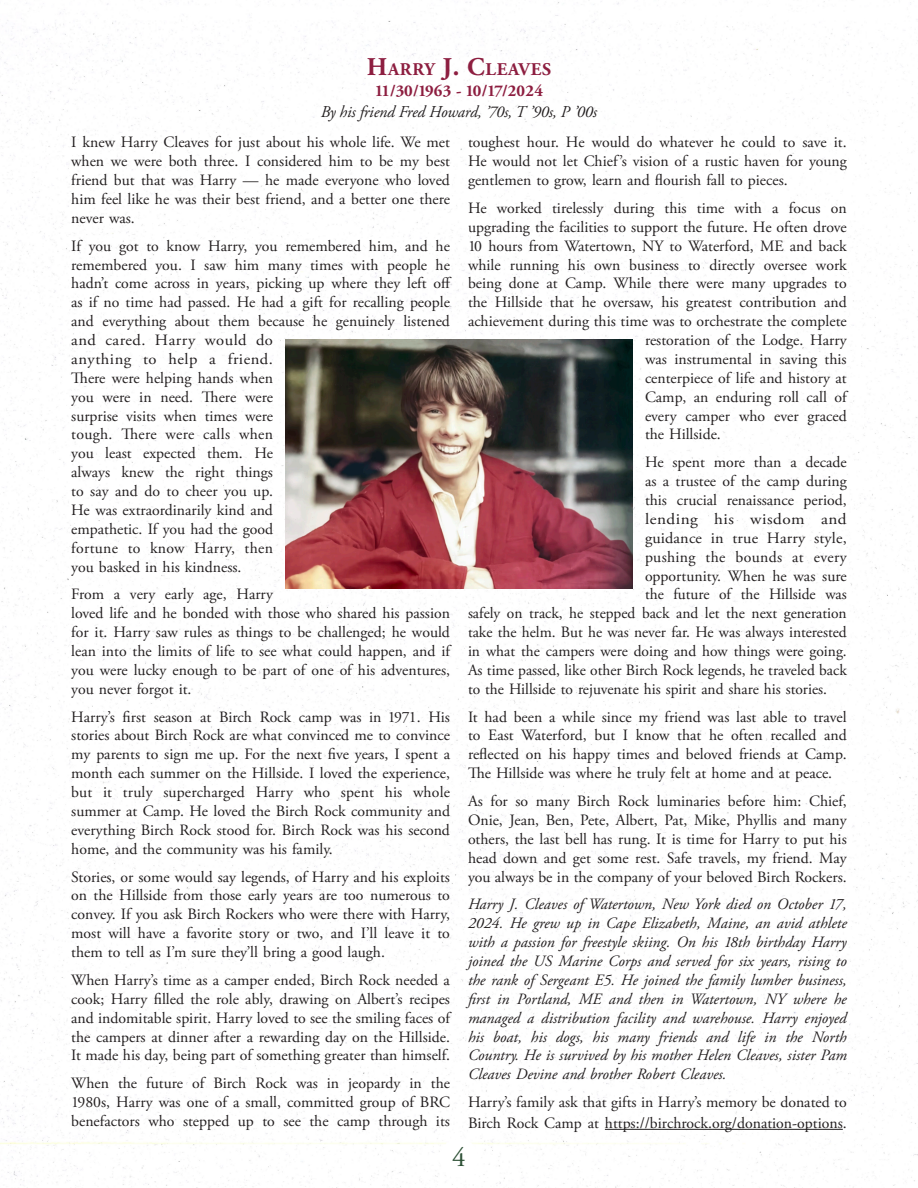
<style>
.page{position:relative;width:918px;height:1188px;background:#fff}
.page>*{position:absolute;margin:0;border:0;box-sizing:border-box;transform-origin:0 0}
.t1{font:27px "Adobe Garamond Pro";color:#2d5035}
.t2{font:700 17.85px "Adobe Garamond Pro";letter-spacing:.045em;color:#8d1e40}
.t3{font:italic 16.5px "Adobe Garamond Pro";letter-spacing:-.005em;color:#231f20}
.t4{font:700 16.5px "Adobe Garamond Pro";letter-spacing:-.01em;color:#8d1e40}
.Reflections_from_the_Rock_-_Body{font:15.75px/18.9px "Adobe Garamond Pro";color:#231f20;text-align:justify}
.Reflections_from_the_Rock_-_Body-2{font:italic 15.75px/18.9px "Adobe Garamond Pro";color:#231f20;text-align:justify}
.Reflections_from_the_Rock_-_Body-3{font:15.75px "Adobe Garamond Pro";letter-spacing:.02em;color:#231f20}
.Reflections_from_the_Rock_-_Body-4{font:15.75px "Adobe Garamond Pro";letter-spacing:.03em;color:#231f20;scale:1.09 1}
.s1{font-size:25.5px}
</style>
<div class="page">
<img style="left:0;top:0;width:918px;height:1188px">
<div style="left:440px;top:1139px;width:38px;height:39px;background:#fff;border-radius:50%"></div>
<hr style="left:605px;top:1129px;width:238px;height:1px;background:#231f20">
<img style="left:285px;top:339px;width:348px;height:250px">
<p class="t2" style="left:367px;top:59px;width:186px"><span class="s1">H</span>ARRY <span class="s1">J. C</span>LEAVES</p>
<p class="t4" style="left:375px;top:81px;width:170px">11/30/1963 - 10/17/2024</p>
<p class="t3" style="left:321px;top:102px;width:278px">By his friend Fred Howard, ’70s, T ’90s, P ’00s</p>
<p class="Reflections_from_the_Rock_-_Body" style="left:71px;top:133px;width:380px">I knew Harry Cleaves for just about his whole life. We met when we were both three. I considered him to be my best friend but that was Harry — he made everyone who loved him feel like he was their best friend, and a better one there never was.</p>
<p class="Reflections_from_the_Rock_-_Body" style="left:71px;top:237px;width:382px;text-align:left">If you got to know Harry, you remembered him, and he remembered you. I saw him many times with people he hadn’t come across in years, picking up where they left off as if no time had passed. He had a gift for recalling people and everything about them because he genuinely listened and cared. Harry would do<br>anything to help a friend.<br>There were helping hands when<br>you were in need. There were<br>surprise visits when times were<br>tough. There were calls when<br>you least expected them. He<br>always knew the right things<br>to say and do to cheer you up.<br>He was extraordinarily kind and<br>empathetic. If you had the good<br>fortune to know Harry, then<br>you basked in his kindness.</p>
<p class="Reflections_from_the_Rock_-_Body" style="left:71px;top:586px;width:380px;text-align:left">From a very early age, Harry<br>loved life and he bonded with those who shared his passion for it. Harry saw rules as things to be challenged; he would lean into the limits of life to see what could happen, and if you were lucky enough to be part of one of his adventures, you never forgot it.</p>
<p class="Reflections_from_the_Rock_-_Body" style="left:71px;top:708px;width:380px">Harry’s first season at Birch Rock camp was in 1971. His stories about Birch Rock are what convinced me to convince my parents to sign me up. For the next five years, I spent a month each summer on the Hillside. I loved the experience, but it truly supercharged Harry who spent his whole summer at Camp. He loved the Birch Rock community and everything Birch Rock stood for. Birch Rock was his second home, and the community was his family.</p>
<p class="Reflections_from_the_Rock_-_Body" style="left:71px;top:868px;width:380px">Stories, or some would say legends, of Harry and his exploits on the Hillside from those early years are too numerous to convey. If you ask Birch Rockers who were there with Harry, most will have a favorite story or two, and I’ll leave it to them to tell as I’m sure they’ll bring a good laugh.</p>
<p class="Reflections_from_the_Rock_-_Body" style="left:71px;top:971px;width:380px">When Harry’s time as a camper ended, Birch Rock needed a cook; Harry filled the role ably, drawing on Albert’s recipes and indomitable spirit. Harry loved to see the smiling faces of the campers at dinner after a rewarding day on the Hillside.<br>It made his day, being part of something greater than himself.</p>
<p class="Reflections_from_the_Rock_-_Body" style="left:71px;top:1074px;width:380px">When the future of Birch Rock was in jeopardy in the 1980s, Harry was one of a small, committed group of BRC benefactors who stepped up to see the camp through its</p>
<p class="Reflections_from_the_Rock_-_Body" style="left:468px;top:133px;width:380px">toughest hour. He would do whatever he could to save it.<br>He would not let Chief’s vision of a rustic haven for young gentlemen to grow, learn and flourish fall to pieces.</p>
<p class="Reflections_from_the_Rock_-_Body" style="left:468px;top:199px;width:380px">He worked tirelessly during this time with a focus on</p>
<p class="Reflections_from_the_Rock_-_Body" style="left:468px;top:218px;width:380px">upgrading the facilities to support the future. He often drove</p>
<p class="Reflections_from_the_Rock_-_Body" style="left:468px;top:237px;width:380px">10 hours from Watertown, NY to Waterford, ME and back</p>
<p class="Reflections_from_the_Rock_-_Body" style="left:468px;top:256px;width:380px">while running his own business to directly oversee work</p>
<p class="Reflections_from_the_Rock_-_Body" style="left:468px;top:275px;width:380px">being done at Camp. While there were many upgrades to</p>
<p class="Reflections_from_the_Rock_-_Body" style="left:468px;top:293px;width:380px">the Hillside that he oversaw, his greatest contribution and</p>
<p class="Reflections_from_the_Rock_-_Body" style="left:468px;top:312px;width:380px">achievement during this time was to orchestrate the complete</p>
<p class="Reflections_from_the_Rock_-_Body" style="left:645px;top:331px;width:203px">restoration of the Lodge. Harry</p>
<p class="Reflections_from_the_Rock_-_Body" style="left:645px;top:350px;width:203px">was instrumental in saving this</p>
<p class="Reflections_from_the_Rock_-_Body" style="left:645px;top:369px;width:203px">centerpiece of life and history at</p>
<p class="Reflections_from_the_Rock_-_Body" style="left:645px;top:388px;width:203px">Camp, an enduring roll call of</p>
<p class="Reflections_from_the_Rock_-_Body" style="left:645px;top:407px;width:203px">every camper who ever graced</p>
<p class="Reflections_from_the_Rock_-_Body" style="left:645px;top:426px;width:77px">the Hillside.</p>
<p class="Reflections_from_the_Rock_-_Body" style="left:645px;top:453px;width:203px">He spent more than a decade</p>
<p class="Reflections_from_the_Rock_-_Body" style="left:645px;top:472px;width:203px">as a trustee of the camp during</p>
<p class="Reflections_from_the_Rock_-_Body" style="left:645px;top:491px;width:203px">this crucial renaissance period,</p>
<p class="Reflections_from_the_Rock_-_Body-4" style="left:645px;top:509px;width:187px">lending his wisdom and</p>
<p class="Reflections_from_the_Rock_-_Body" style="left:645px;top:529px;width:203px">guidance in true Harry style,</p>
<p class="Reflections_from_the_Rock_-_Body-3" style="left:645px;top:547px;width:203px">pushing the bounds at every</p>
<p class="Reflections_from_the_Rock_-_Body" style="left:645px;top:567px;width:203px">opportunity. When he was sure</p>
<p class="Reflections_from_the_Rock_-_Body" style="left:645px;top:586px;width:203px">the future of the Hillside was</p>
<p class="Reflections_from_the_Rock_-_Body" style="left:468px;top:604px;width:380px">safely on track, he stepped back and let the next generation</p>
<p class="Reflections_from_the_Rock_-_Body" style="left:468px;top:623px;width:380px">take the helm. But he was never far. He was always interested</p>
<p class="Reflections_from_the_Rock_-_Body" style="left:468px;top:642px;width:380px">in what the campers were doing and how things were going.</p>
<p class="Reflections_from_the_Rock_-_Body" style="left:468px;top:661px;width:380px">As time passed, like other Birch Rock legends, he traveled back</p>
<p class="Reflections_from_the_Rock_-_Body" style="left:468px;top:680px;width:361px">to the Hillside to rejuvenate his spirit and share his stories.</p>
<p class="Reflections_from_the_Rock_-_Body" style="left:468px;top:708px;width:380px">It had been a while since my friend was last able to travel to East Waterford, but I know that he often recalled and reflected on his happy times and beloved friends at Camp.<br>The Hillside was where he truly felt at home and at peace.</p>
<p class="Reflections_from_the_Rock_-_Body" style="left:468px;top:792px;width:380px">As for so many Birch Rock luminaries before him: Chief, Onie, Jean, Ben, Pete, Albert, Pat, Mike, Phyllis and many others, the last bell has rung. It is time for Harry to put his head down and get some rest. Safe travels, my friend. May you always be in the company of your beloved Birch Rockers.</p>
<p class="Reflections_from_the_Rock_-_Body-2" style="left:468px;top:895px;width:380px">Harry J. Cleaves of Watertown, New York died on October 17, 2024. He grew up in Cape Elizabeth, Maine, an avid athlete with a passion for freestyle skiing. On his 18th birthday Harry joined the US Marine Corps and served for six years, rising to the rank of Sergeant E5. He joined the family lumber business, first in Portland, ME and then in Watertown, NY where he managed a distribution facility and warehouse. Harry enjoyed his boat, his dogs, his many friends and life in the North Country. He is survived by his mother Helen Cleaves, sister Pam Cleaves Devine and brother Robert Cleaves.</p>
<p class="Reflections_from_the_Rock_-_Body" style="left:468px;top:1092px;width:380px;line-height:20.7px">Harry’s family ask that gifts in Harry’s memory be donated to<br>Birch Rock Camp at https://birchrock.org/donation-options.</p>
<p class="t1" style="left:452px;top:1141px;width:15px">4</p>
</div>
